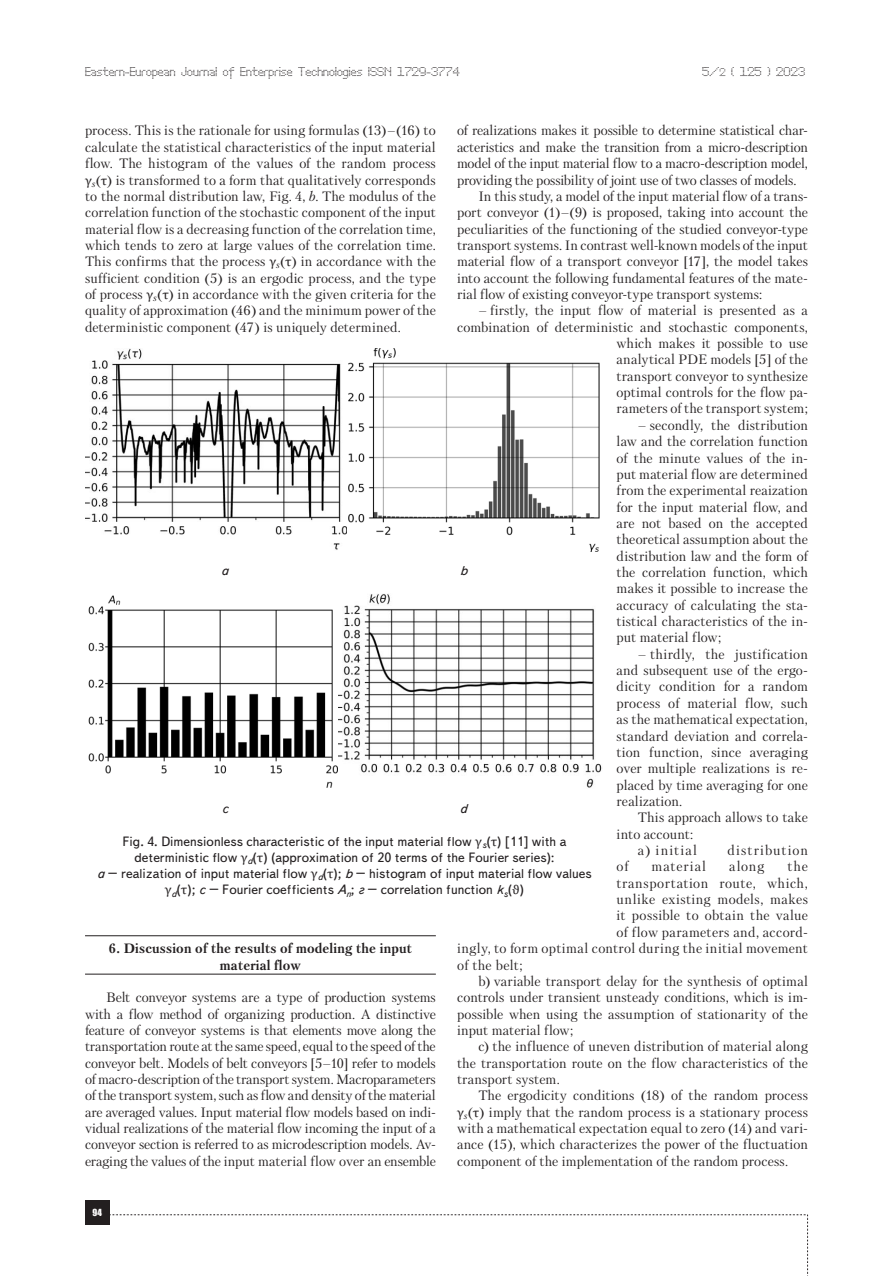
<style>
.page{position:relative;width:893px;height:1276px;background:#fff}
.page>*{position:absolute;margin:0;border:0;box-sizing:border-box;transform-origin:0 0}
.Text__англ{font:13.5px/16.4px "Petersburg C";letter-spacing:.005em;color:#231f20;text-align:justify}
.Рисунок{font:13.5px/16.2px "Text Book C";color:#231f20;text-align:center}
.Text__англ-2{font:13.5px "Petersburg C";letter-spacing:.025em;color:#231f20}
.Раздел_статьи{font:700 13.5px/16.4px "Petersburg C";letter-spacing:.01em;color:#231f20;text-align:center}
.Text__англ-3{font:13.5px "Petersburg C";letter-spacing:.04em;color:#231f20}
.Text__англ-4{font:13.5px "Petersburg C";letter-spacing:.03em;color:#231f20}
.Text__англ-5{font:13.5px "Petersburg C";letter-spacing:.08em;color:#231f20}
.Text__англ-6{font:13.5px "Petersburg C";letter-spacing:.085em;color:#231f20}
.Text__англ-7{font:13.5px "Petersburg C";letter-spacing:.07em;color:#231f20}
.Рисунок-2{font:italic 13.5px "Text Book C";color:#231f20}
.t1{font:12px "Perfo";letter-spacing:.015em;color:#231f20}
.t2{font:9px "Impact";color:#fff}
.s1{font-size:10.5px}
.s2{font-family:"Cambria Math"}
.s3{font-style:italic}
</style>
<div class="page">
<div style="left:85px;top:1200px;width:24px;height:24px;background:#231f20"></div>
<svg style="left:109px;top:1214px;width:699px;height:62px"></svg>
<hr style="left:85px;top:935px;width:351px;height:1px;background:#231f20">
<hr style="left:85px;top:973px;width:351px;height:1px;background:#231f20">
<img style="left:85px;top:348px;width:515px;height:203px">
<img style="left:88px;top:595px;width:251px;height:193px">
<img style="left:339px;top:594px;width:263px;height:194px">
<p class="t1" style="left:85px;top:65px;width:376px">Eastern-European Journal of Enterprise Technologies ISSN 1729-3774</p>
<p class="t1" style="left:702px;top:65px;width:104px">5/<span class="s1">2</span> ( 125 ) 2023</p>
<p class="Text__англ" style="left:85px;top:122px;width:352px">process. This is the rationale for using formulas (13)–(16) to calculate the statistical characteristics of the input material flow. The histogram of the values of the random process <span class="s2">γ</span><sub>s</sub>(<span class="s2">τ</span>) is transformed to a form that qualitatively corresponds to the normal distribution law, Fig. 4, <span class="s3">b</span>. The modulus of the correlation function of the stochastic component of the input material flow is a decreasing function of the correlation time, which tends to zero at large values of the correlation time.<br>This confirms that the process <span class="s2">γ</span><sub>s</sub>(<span class="s2">τ</span>) in accordance with the sufficient condition (5) is an ergodic process, and the type of process <span class="s2">γ</span><sub>s</sub>(<span class="s2">τ</span>) in accordance with the given criteria for the quality of approximation (46) and the minimum power of the deterministic component (47) is uniquely determined.</p>
<p class="Text__англ" style="left:457px;top:122px;width:352px">of realizations makes it possible to determine statistical char&shy;acteristics and make the transition from a micro-description model of the input material flow to a macro-description model, providing the possibility of joint use of two classes of models.</p>
<p class="Text__англ" style="left:457px;top:188px;width:352px;text-indent:21px">In this study, a model of the input material flow of a trans&shy;port conveyor (1)–(9) is proposed, taking into account the peculiarities of the functioning of the studied conveyor-type transport systems. In contrast well-known models of the input material flow of a transport conveyor [17], the model takes into account the following fundamental features of the mate&shy;rial flow of existing conveyor-type transport systems:</p>
<p class="Text__англ" style="left:457px;top:302px;width:352px;text-align:right">– firstly, the input flow of material is presented as a combination of deterministic and stochastic components, which makes it possible to use<br>analytical PDE models [5] of the<br>transport conveyor to synthesize<br>optimal controls for the flow pa-<br>rameters of the transport system;</p>
<p class="Text__англ" style="left:617px;top:417px;width:193px;text-indent:21px">– secondly, the distribution law and the correlation function of the minute values of the in&shy;put material flow are determined from the experimental reaization for the input material flow, and are not based on the accepted theoretical assumption about the distribution law and the form of the correlation function, which makes it possible to increase the accuracy of calculating the sta&shy;tistical characteristics of the in&shy;put material flow;</p>
<p class="Text__англ" style="left:617px;top:646px;width:193px;text-indent:21px">– thirdly, the justification and subsequent use of the ergo&shy;dicity condition for a random process of material flow, such as the mathematical expectation, standard deviation and correla&shy;tion function, since averaging over multiple realizations is re&shy;placed by time averaging for one realization.</p>
<p class="Text__англ" style="left:617px;top:809px;width:193px;text-indent:21px">This approach allows to take into account:</p>
<p class="Text__англ-6" style="left:638px;top:842px;width:61px">а) initial</p>
<p class="Text__англ-5" style="left:727px;top:842px;width:82px">distribution</p>
<p class="Text__англ" style="left:617px;top:858px;width:13px">of</p>
<p class="Text__англ-7" style="left:652px;top:858px;width:56px">material</p>
<p class="Text__англ" style="left:729px;top:858px;width:37px">along</p>
<p class="Text__англ" style="left:787px;top:858px;width:22px">the</p>
<p class="Text__англ-3" style="left:617px;top:875px;width:193px">transportation route, which,</p>
<p class="Text__англ-4" style="left:617px;top:891px;width:193px">unlike existing models, makes</p>
<p class="Text__англ-2" style="left:617px;top:907px;width:193px">it possible to obtain the value</p>
<p class="Text__англ-2" style="left:617px;top:924px;width:193px">of flow parameters and, accord-</p>
<p class="Text__англ-2" style="left:457px;top:940px;width:352px">ingly, to form optimal control during the initial movement</p>
<p class="Text__англ" style="left:457px;top:956px;width:67px">of the belt;</p>
<p class="Text__англ" style="left:457px;top:973px;width:352px;text-indent:21px">b) variable transport delay for the synthesis of optimal controls under transient unsteady conditions, which is im&shy;possible when using the assumption of stationarity of the input material flow;</p>
<p class="Text__англ" style="left:457px;top:1038px;width:352px;text-indent:21px">c) the influence of uneven distribution of material along the transportation route on the flow characteristics of the transport system.</p>
<p class="Text__англ" style="left:457px;top:1087px;width:352px;text-indent:21px">The ergodicity conditions (18) of the random process <span class="s2">γ</span><sub>s</sub>(<span class="s2">τ</span>) imply that the random process is a stationary process with a mathematical expectation equal to zero (14) and vari&shy;ance (15), which characterizes the power of the fluctuation component of the implementation of the random process.</p>
<p class="Рисунок-2" style="left:221px;top:563px;width:9px">a</p>
<p class="Рисунок-2" style="left:460px;top:563px;width:9px">b</p>
<p class="Рисунок-2" style="left:222px;top:801px;width:8px">c</p>
<p class="Рисунок-2" style="left:460px;top:801px;width:9px">d</p>
<p class="Рисунок" style="left:97px;top:833px;width:496px">Fig. 4. Dimensionless characteristic of the input material flow <span class="s2">γ</span><sub>s</sub>(<span class="s2">τ</span>) [11] with a deterministic flow <span class="s2">γ</span><sub>d</sub>(<span class="s2">τ</span>) (approximation of 20 terms of the Fourier series):<br><span class="s3">a</span> – realization of input material flow <span class="s2">γ</span><sub>d</sub>(<span class="s2">τ</span>); <span class="s3">b</span> – histogram of input material flow values <span class="s2">γ</span><sub>d</sub>(<span class="s2">τ</span>); <span class="s3">c</span> – Fourier coefficients <span class="s3">A</span><sub>n</sub>; <span class="s3">г</span> – correlation function <span class="s3">k</span><sub>s</sub>(<span class="s2">ϑ</span>)</p>
<p class="Раздел_статьи" style="left:109px;top:940px;width:304px">6. Discussion of the results of modeling the input material flow</p>
<p class="Text__англ" style="left:85px;top:989px;width:352px;text-indent:21px">Belt conveyor systems are a type of production systems with a flow method of organizing production. A distinctive feature of conveyor systems is that elements move along the transportation route at the same speed, equal to the speed of the conveyor belt. Models of belt conveyors [5–10] refer to models of macro-description of the transport system. Macroparameters of the transport system, such as flow and density of the material are averaged values. Input material flow models based on indi&shy;vidual realizations of the material flow incoming the input of a conveyor section is referred to as microdescription models. Av&shy;eraging the values of the input material flow over an ensemble</p>
<p class="t2" style="left:92px;top:1205px;width:11px">94</p>
</div>
